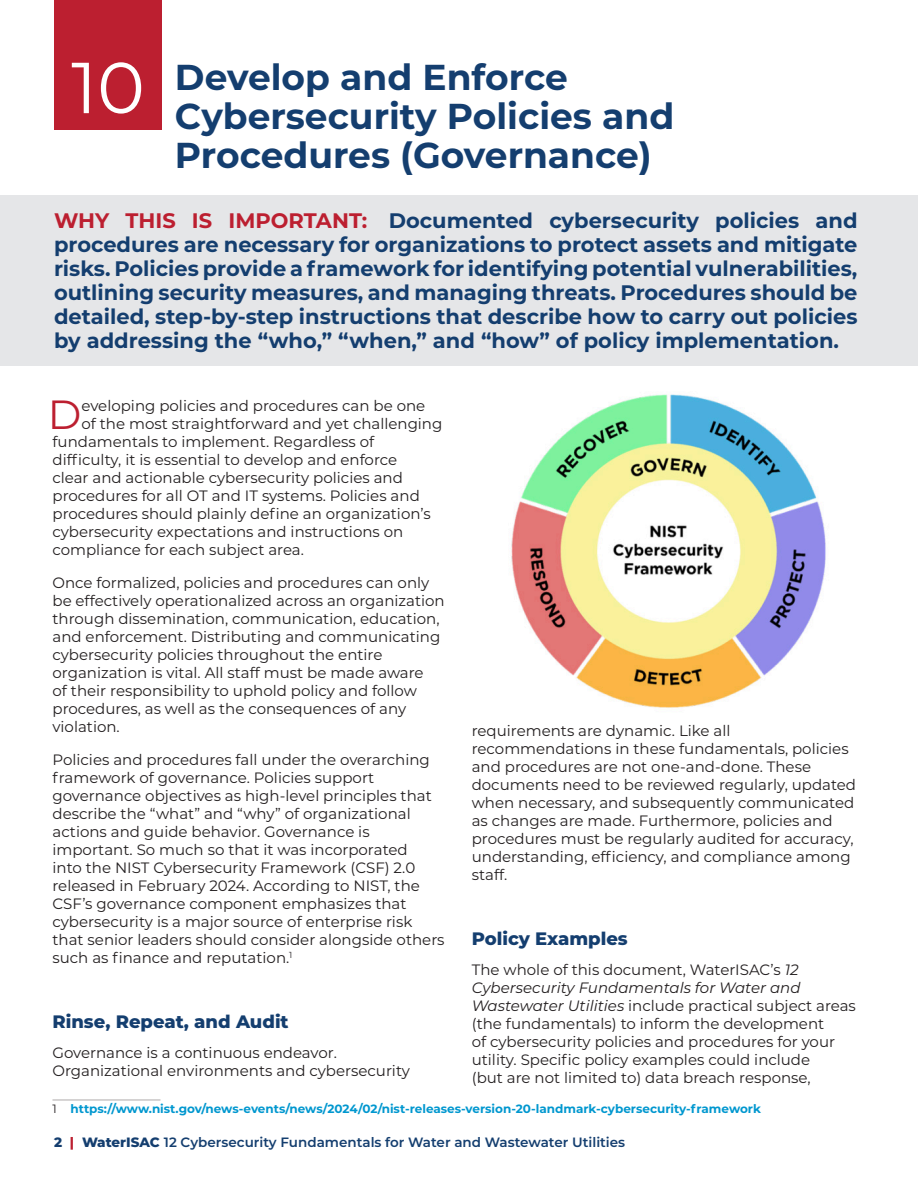
<style>
.page{position:relative;width:918px;height:1188px;background:#fff}
.page>*{position:absolute;margin:0;border:0;box-sizing:border-box;transform-origin:0 0}
.t1{font:72px "Montserrat";color:#fff}
.Body_Text{font:40.65px "Montserrat";color:#bc1f30}
.Heading_1{font:700 36px/39px "Montserrat";color:#143e6f}
.Body_Text-2{font:700 21px/24px "Montserrat";color:#143e6f;text-align:justify}
.Subhead_Blue{font:800 18px "Montserrat";color:#143e6f}
.Body_Text-3{font:15px/18px "Montserrat";color:#231f20}
.t2{font:600 13.5px "Montserrat";color:#143e6f}
.Footnote_text{font:700 12px "Montserrat";color:#0097cf}
.s1{color:#bc1f30}
.s2{font-style:italic}
.s3{font-weight:400;color:#231f20}
.s4{font-weight:800}
.s5{font-weight:800;color:#bc1f30}
</style>
<div class="page">
<hr style="left:52px;top:1100px;width:108px;height:1px;background:#aeaaaa">
<div style="left:0;top:195px;width:918px;height:171px;background:#e5e6e8"></div>
<div style="left:54px;top:0;width:108px;height:130px;background:#bc1f30"></div>
<img style="left:511px;top:394px;width:315px;height:314px">
<p class="t1" style="left:71px;top:38px;width:75px">10</p>
<p class="Heading_1" style="left:175px;top:56px;width:501px">Develop and Enforce<br>Cybersecurity Policies and<br>Procedures (Governance)</p>
<p class="Body_Text-2" style="left:54px;top:208px;width:805px"><span class="s1">WHY THIS IS IMPORTANT:</span> Documented cybersecurity policies and procedures are necessary for organizations to protect assets and mitigate risks. Policies provide a framework for identifying potential vulnerabilities, outlining security measures, and managing threats. Procedures should be detailed, step-by-step instructions that describe how to carry out policies by addressing the “who,” “when,” and “how” of policy implementation.</p>
<p class="Body_Text" style="left:48px;top:387px;width:35px">D</p>
<p class="Body_Text-3" style="left:81px;top:396px;width:345px">eveloping policies and procedures can be one</p>
<p class="Body_Text-3" style="left:81px;top:414px;width:362px">of the most straightforward and yet challenging</p>
<p class="Body_Text-3" style="left:52px;top:432px;width:323px">fundamentals to implement. Regardless of</p>
<p class="Body_Text-3" style="left:52px;top:450px;width:346px">difficulty, it is essential to develop and enforce</p>
<p class="Body_Text-3" style="left:52px;top:468px;width:352px">clear and actionable cybersecurity policies and</p>
<p class="Body_Text-3" style="left:52px;top:486px;width:369px">procedures for all OT and IT systems. Policies and</p>
<p class="Body_Text-3" style="left:52px;top:504px;width:380px">procedures should plainly define an organization’s</p>
<p class="Body_Text-3" style="left:52px;top:522px;width:352px">cybersecurity expectations and instructions on</p>
<p class="Body_Text-3" style="left:52px;top:540px;width:253px">compliance for each subject area.</p>
<p class="Body_Text-3" style="left:52px;top:573px;width:394px">Once formalized, policies and procedures can only be effectively operationalized across an organization through dissemination, communication, education, and enforcement. Distributing and communicating cybersecurity policies throughout the entire organization is vital. All staff must be made aware<br>of their responsibility to uphold policy and follow procedures, as well as the consequences of any violation.</p>
<p class="Body_Text-3" style="left:52px;top:750px;width:394px">Policies and procedures fall under the overarching framework of governance. Policies support governance objectives as high-level principles that describe the “what” and “why” of organizational actions and guide behavior. Governance is important. So much so that it was incorporated<br>into the NIST Cybersecurity Framework (CSF) 2.0 released in February 2024. According to NIST, the CSF’s governance component emphasizes that cybersecurity is a major source of enterprise risk that senior leaders should consider alongside others such as finance and reputation.<sup>1</sup></p>
<p class="Body_Text-3" style="left:472px;top:722px;width:386px">requirements are dynamic. Like all recommendations in these fundamentals, policies and procedures are not one-and-done. These documents need to be reviewed regularly, updated when necessary, and subsequently communicated as changes are made. Furthermore, policies and procedures must be regularly audited for accuracy, understanding, efficiency, and compliance among staff.</p>
<p class="Subhead_Blue" style="left:472px;top:926px;width:158px">Policy Examples</p>
<p class="Body_Text-3" style="left:472px;top:961px;width:386px">The whole of this document, WaterISAC’s <span class="s2">12<br>Cybersecurity Fundamentals for Water and Wastewater Utilities</span> include practical subject areas (the fundamentals) to inform the development<br>of cybersecurity policies and procedures for your utility. Specific policy examples could include<br>(but are not limited to) data breach response,</p>
<p class="Subhead_Blue" style="left:52px;top:1008px;width:238px">Rinse, Repeat, and Audit</p>
<p class="Body_Text-3" style="left:52px;top:1043px;width:359px">Governance is a continuous endeavor.<br>Organizational environments and cybersecurity</p>
<p class="Footnote_text" style="left:52px;top:1101px;width:710px"><span class="s3">1</span> https://www.nist.gov/news-events/news/2024/02/nist-releases-version-20-landmark-cybersecurity-framework</p>
<p class="t2" style="left:54px;top:1133px;width:573px"><span class="s4">2</span> <span class="s5">|</span> <span class="s4">WaterISAC</span> 12 Cybersecurity Fundamentals for Water and Wastewater Utilities</p>
</div>
